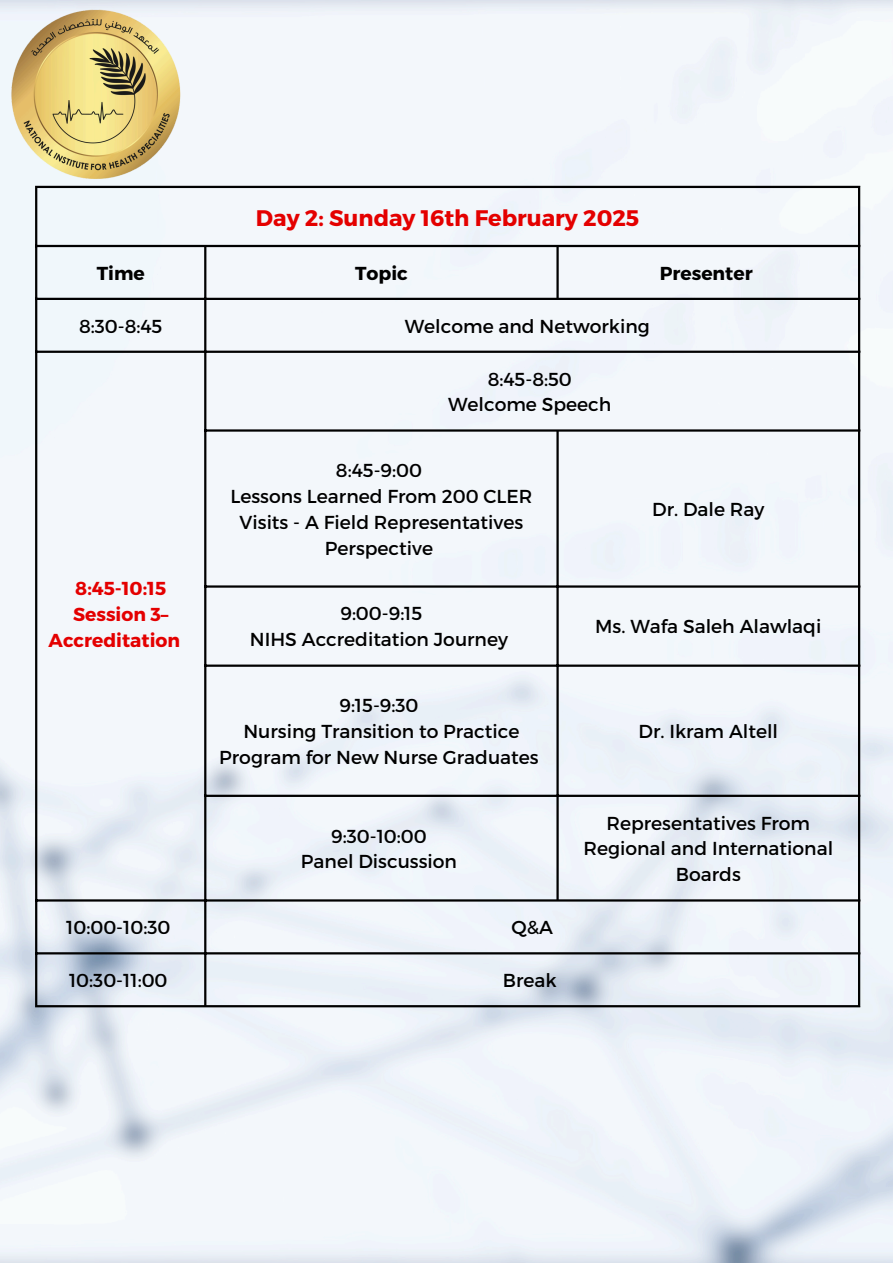
<style>
.page{position:relative;width:893px;height:1263px;background:#fff}
.page>*{position:absolute;margin:0;border:0;box-sizing:border-box;transform-origin:0 0}
.t1{font:700 22.5px "Montserrat";color:#e40000}
.t2{font:18.75px/25.9px "Montserrat";color:#000;text-align:center}
.t3{font:700 18.75px/25.9px "Montserrat";color:#e40000}
.t4{font:700 18.75px "Montserrat";color:#000}
</style>
<div class="page">
<img style="left:0;top:0;width:893px;height:1263px">
<img style="left:0;top:0;width:192px;height:192px">
<hr style="left:35px;top:188px;width:2px;height:817px;background:#000">
<hr style="left:204px;top:247px;width:2px;height:758px;background:#000">
<hr style="left:556px;top:247px;width:3px;height:51px;background:#000">
<hr style="left:556px;top:432px;width:3px;height:467px;background:#000">
<hr style="left:858px;top:188px;width:2px;height:817px;background:#000">
<hr style="left:35px;top:186px;width:825px;height:2px;background:#000">
<hr style="left:35px;top:245px;width:825px;height:2px;background:#000">
<hr style="left:35px;top:298px;width:825px;height:2px;background:#000">
<hr style="left:35px;top:351px;width:825px;height:2px;background:#000">
<hr style="left:204px;top:429px;width:656px;height:3px;background:#000">
<hr style="left:204px;top:585px;width:656px;height:3px;background:#000">
<hr style="left:204px;top:664px;width:656px;height:3px;background:#000">
<hr style="left:204px;top:795px;width:656px;height:2px;background:#000">
<hr style="left:35px;top:899px;width:825px;height:2px;background:#000">
<hr style="left:35px;top:952px;width:825px;height:2px;background:#000">
<hr style="left:35px;top:1005px;width:825px;height:2px;background:#000">
<p class="t1" style="left:256px;top:203px;width:385px">Day 2: Sunday 16th February 2025</p>
<p class="t4" style="left:97px;top:261px;width:50px">Time</p>
<p class="t4" style="left:355px;top:261px;width:54px">Topic</p>
<p class="t4" style="left:659px;top:261px;width:95px">Presenter</p>
<p class="t2" style="left:79px;top:312px;width:85px">8:30-8:45</p>
<p class="t2" style="left:405px;top:312px;width:246px">Welcome and Networking</p>
<p class="t3" style="left:75px;top:574px;width:92px">8:45-10:15</p>
<p class="t3" style="left:49px;top:600px;width:133px;text-indent:24px">Session 3–<br>Accreditation</p>
<p class="t2" style="left:488px;top:365px;width:86px">8:45-8:50</p>
<p class="t2" style="left:448px;top:391px;width:165px">Welcome Speech</p>
<p class="t2" style="left:336px;top:457px;width:88px">8:45-9:00</p>
<p class="t2" style="left:230px;top:482px;width:303px">Lessons Learned From 200 CLER<br>Visits - A Field Representatives<br>Perspective</p>
<p class="t2" style="left:652px;top:495px;width:114px">Dr. Dale Ray</p>
<p class="t2" style="left:340px;top:600px;width:83px">9:00-9:15</p>
<p class="t2" style="left:250px;top:626px;width:259px">NIHS Accreditation Journey</p>
<p class="t2" style="left:595px;top:613px;width:228px">Ms. Wafa Saleh Alawlaqi</p>
<p class="t2" style="left:339px;top:692px;width:81px">9:15-9:30</p>
<p class="t2" style="left:219px;top:718px;width:321px">Nursing Transition to Practice<br>Program for New Nurse Graduates</p>
<p class="t2" style="left:638px;top:718px;width:141px">Dr. Ikram Altell</p>
<p class="t2" style="left:331px;top:822px;width:97px">9:30-10:00</p>
<p class="t2" style="left:301px;top:848px;width:157px">Panel Discussion</p>
<p class="t2" style="left:583px;top:809px;width:251px">Representatives From<br>Regional and International<br>Boards</p>
<p class="t2" style="left:66px;top:914px;width:106px">10:00-10:30</p>
<p class="t2" style="left:511px;top:914px;width:43px">Q&amp;A</p>
<p class="t2" style="left:69px;top:966px;width:100px">10:30-11:00</p>
<p class="t2" style="left:503px;top:966px;width:55px">Break</p>
</div>
